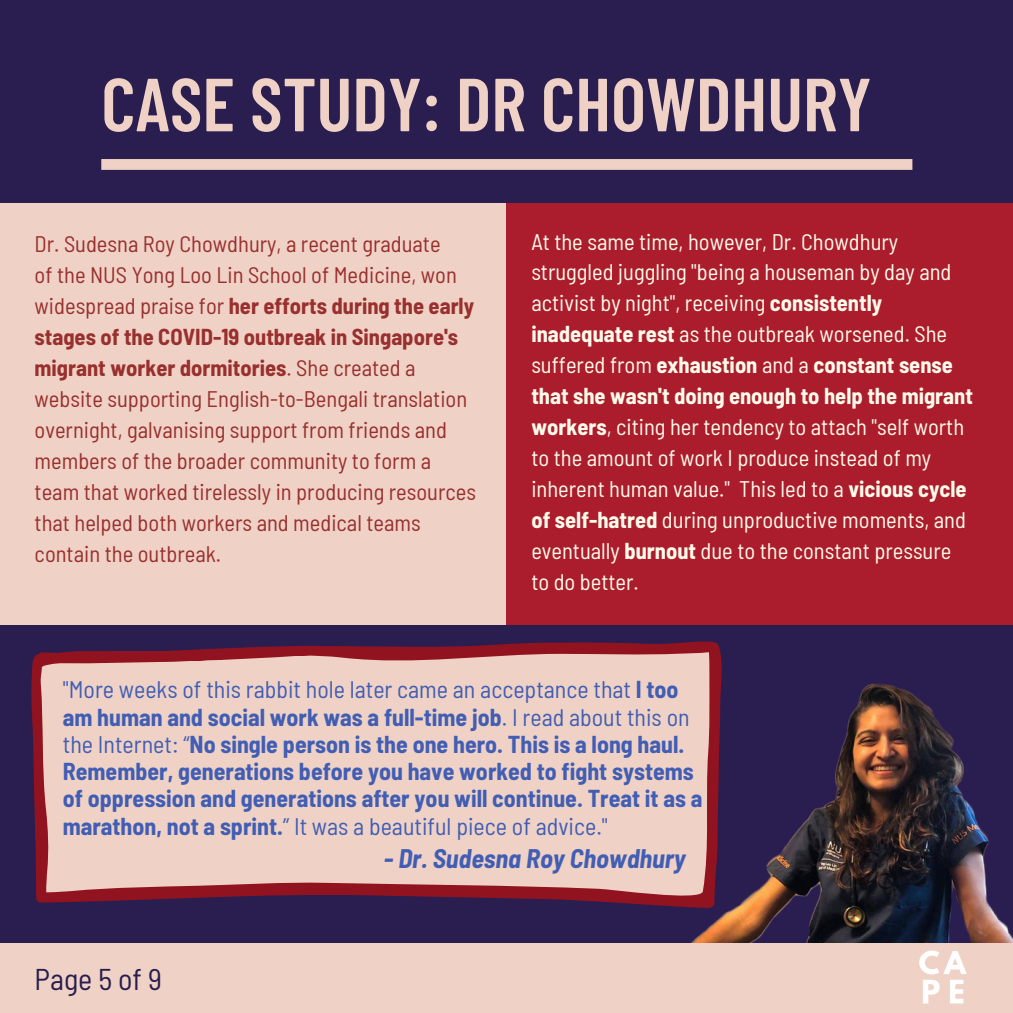
<style>
.page{position:relative;width:1013px;height:1013px;background:#fff}
.page>*{position:absolute;margin:0;border:0;box-sizing:border-box;transform-origin:0 0}
.t1{font:600 75px "Barlow Condensed";color:#efd2c5}
.t2{font:semi-condensed 30px "Barlow";color:#2a1e50}
.t3{font:italic 700 semi-condensed 26.25px "Barlow";color:#415eb4}
.t4{font:700 semi-condensed 23.88px/27.2px "Barlow";color:#415eb4}
.t5{font:semi-condensed 22.5px/31px "Barlow";color:#fffbea}
.t6{font:semi-condensed 22.5px/31px "Barlow";color:#992f2f}
.s1{font-weight:700}
.s2{font-weight:400}
</style>
<div class="page">
<div style="left:0;top:0;width:1012px;height:1012px;background:#2a1e50"></div>
<svg style="left:101px;top:159px;width:811px;height:11px;background:#ebcfc3"></svg>
<img style="left:691px;top:666px;width:321px;height:277px">
<div style="left:0;top:943px;width:1012px;height:69px;background:#efd2c5"></div>
<img style="left:919px;top:950px;width:48px;height:54px">
<div style="left:0;top:203px;width:507px;height:421px;background:#efd2c5"></div>
<div style="left:506px;top:203px;width:506px;height:421px;background:#ab1d2c"></div>
<svg style="left:31px;top:641px;width:690px;height:267px;background:#d0ada9"></svg>
<h1 class="t1" style="left:101px;top:56px;width:772px">CASE STUDY: DR CHOWDHURY</h1>
<p class="t6" style="left:35px;top:228px;width:443px">Dr. Sudesna Roy Chowdhury, a recent graduate<br>of the NUS Yong Loo Lin School of Medicine, won widespread praise for <span class="s1">her efforts during the early stages of the COVID-19 outbreak in Singapore's migrant worker dormitories</span>. She created a website supporting English-to-Bengali translation overnight, galvanising support from friends and members of the broader community to form a team that worked tirelessly in producing resources that helped both workers and medical teams contain the outbreak.</p>
<p class="t5" style="left:531px;top:225px;width:443px">At the same time, however, Dr. Chowdhury struggled juggling "being a houseman by day and activist by night", receiving <span class="s1">consistently inadequate rest</span> as the outbreak worsened. She suffered from <span class="s1">exhaustion</span> and a <span class="s1">constant sense that she wasn't doing enough to help the migrant workers</span>, citing her tendency to attach "self worth to the amount of work I produce instead of my inherent human value." This led to a <span class="s1">vicious cycle of self-hatred</span> during unproductive moments, and eventually <span class="s1">burnout</span> due to the constant pressure to do better.</p>
<p class="t4" style="left:63px;top:675px;width:641px"><span class="s2">"More weeks of this rabbit hole later came an acceptance that</span> I too am human and social work was a full-time job<span class="s2">. I read about this on the Internet: “</span>No single person is the one hero. This is a long haul.<br>Remember, generations before you have worked to fight systems of oppression and generations after you will continue. Treat it as a marathon, not a sprint.<span class="s2">” It was a beautiful piece of advice."</span></p>
<p class="t3" style="left:384px;top:842px;width:303px">- Dr. Sudesna Roy Chowdhury</p>
<h2 class="t2" style="left:35px;top:959px;width:129px">Page 5 of 9</h2>
</div>
